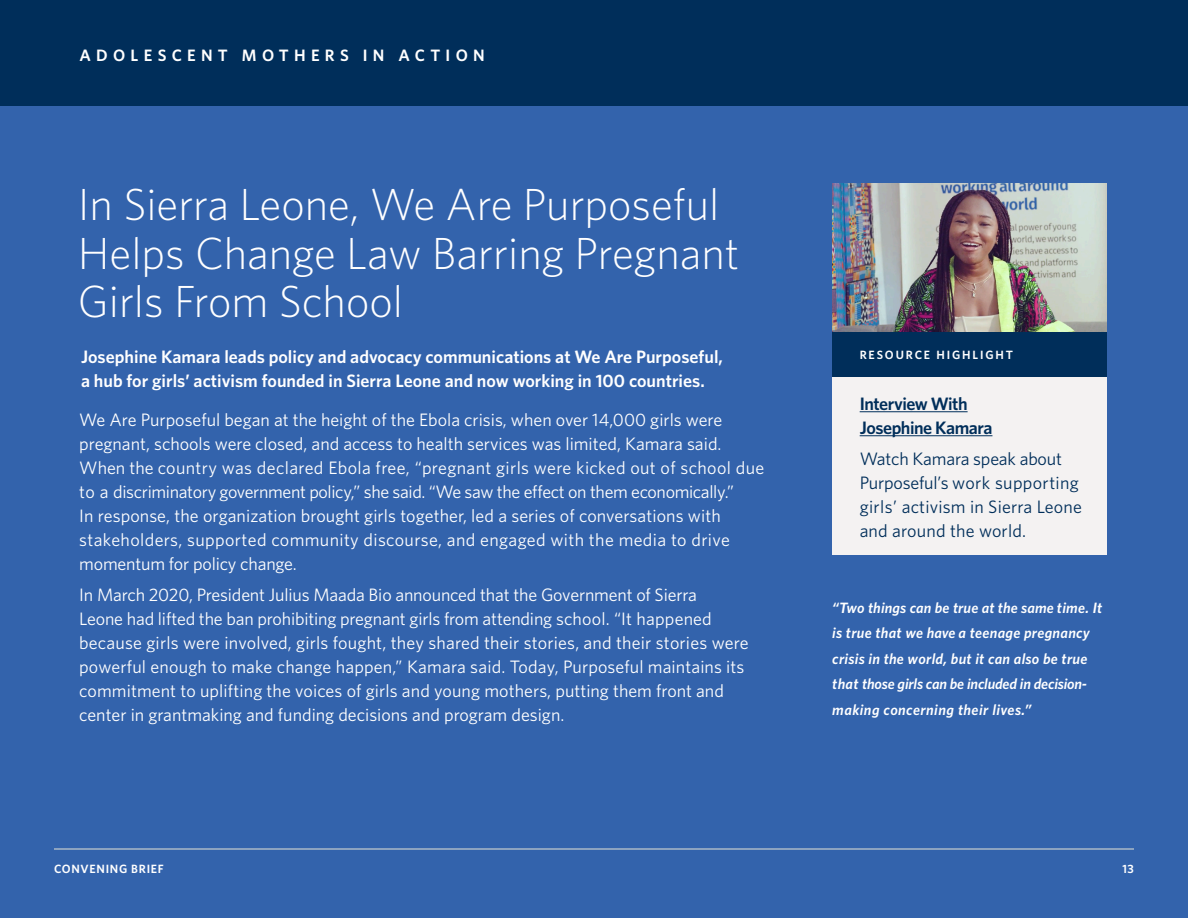
<style>
.page{position:relative;width:1188px;height:918px;background:#3363ac}
.page>*{position:absolute;margin:0;border:0;box-sizing:border-box;transform-origin:0 0}
.t1{font:300 45px/48.6px "Whitney";color:#fff}
.t2{font:18px/24px "Whitney";color:#fff}
.Deck{font:600 18px/24px "Whitney";color:#fff}
.t3{font:18px/24px "Whitney";letter-spacing:.01em;color:#002e5a}
.t4{font:600 18px/24px "Whitney";letter-spacing:-.025em;color:#002e5a}
.t5{font:600 16.5px "Whitney";letter-spacing:.32em;color:#fff}
.t6{font:italic 600 15px/25.5px "Whitney";letter-spacing:.02em;color:#fff}
.t7{font:600 12px "Whitney";letter-spacing:.15em;color:#fff}
.t8{font:600 12px "Whitney";letter-spacing:.06em;color:#fff}
</style>
<div class="page">
<hr style="left:54px;top:849px;width:1080px;height:1px;background:#fff">
<div style="left:0;top:0;width:1188px;height:106px;background:#002e5a"></div>
<img style="left:832px;top:184px;width:275px;height:148px">
<div style="left:833px;top:332px;width:274px;height:46px;background:#002e5a"></div>
<div style="left:833px;top:378px;width:274px;height:177px;background:#f4f2f2"></div>
<hr style="left:860px;top:411px;width:108px;height:1px;background:#002e5a">
<hr style="left:860px;top:435px;width:132px;height:1px;background:#002e5a">
<p class="t5" style="left:80px;top:45px;width:407px">ADOLESCENT MOTHERS IN ACTION</p>
<h1 class="t1" style="left:78px;top:179px;width:663px">In Sierra Leone, We Are Purposeful<br>Helps Change Law Barring Pregnant<br>Girls From School</h1>
<p class="Deck" style="left:81px;top:345px;width:643px">Josephine Kamara leads policy and advocacy communications at We Are Purposeful, a hub for girls’ activism founded in Sierra Leone and now working in 100 countries.</p>
<p class="t2" style="left:79px;top:407px;width:687px">We Are Purposeful began at the height of the Ebola crisis, when over 14,000 girls were pregnant, schools were closed, and access to health services was limited, Kamara said.<br>When the country was declared Ebola free, “pregnant girls were kicked out of school due to a discriminatory government policy,” she said. “We saw the effect on them economically.”<br>In response, the organization brought girls together, led a series of conversations with stakeholders, supported community discourse, and engaged with the media to drive momentum for policy change.</p>
<p class="t2" style="left:79px;top:582px;width:671px">In March 2020, President Julius Maada Bio announced that the Government of Sierra<br>Leone had lifted the ban prohibiting pregnant girls from attending school. “It happened because girls were involved, girls fought, they shared their stories, and their stories were powerful enough to make change happen,” Kamara said. Today, Purposeful maintains its commitment to uplifting the voices of girls and young mothers, putting them front and center in grantmaking and funding decisions and program design.</p>
<p class="t7" style="left:860px;top:346px;width:155px">RESOURCE HIGHLIGHT</p>
<p class="t4" style="left:860px;top:391px;width:134px">Interview With<br>Josephine Kamara</p>
<p class="t3" style="left:860px;top:446px;width:224px">Watch Kamara speak about<br>Purposeful’s work supporting girls’ activism in Sierra Leone and around the world.</p>
<p class="t6" style="left:832px;top:594px;width:272px">“Two things can be true at the same time. It is true that we have a teenage pregnancy crisis in the world, but it can also be true that those girls can be included in decision&shy;making concerning their lives.”</p>
<p class="t8" style="left:54px;top:860px;width:111px">CONVENING BRIEF</p>
<p class="t7" style="left:1122px;top:860px;width:13px">13</p>
</div>
